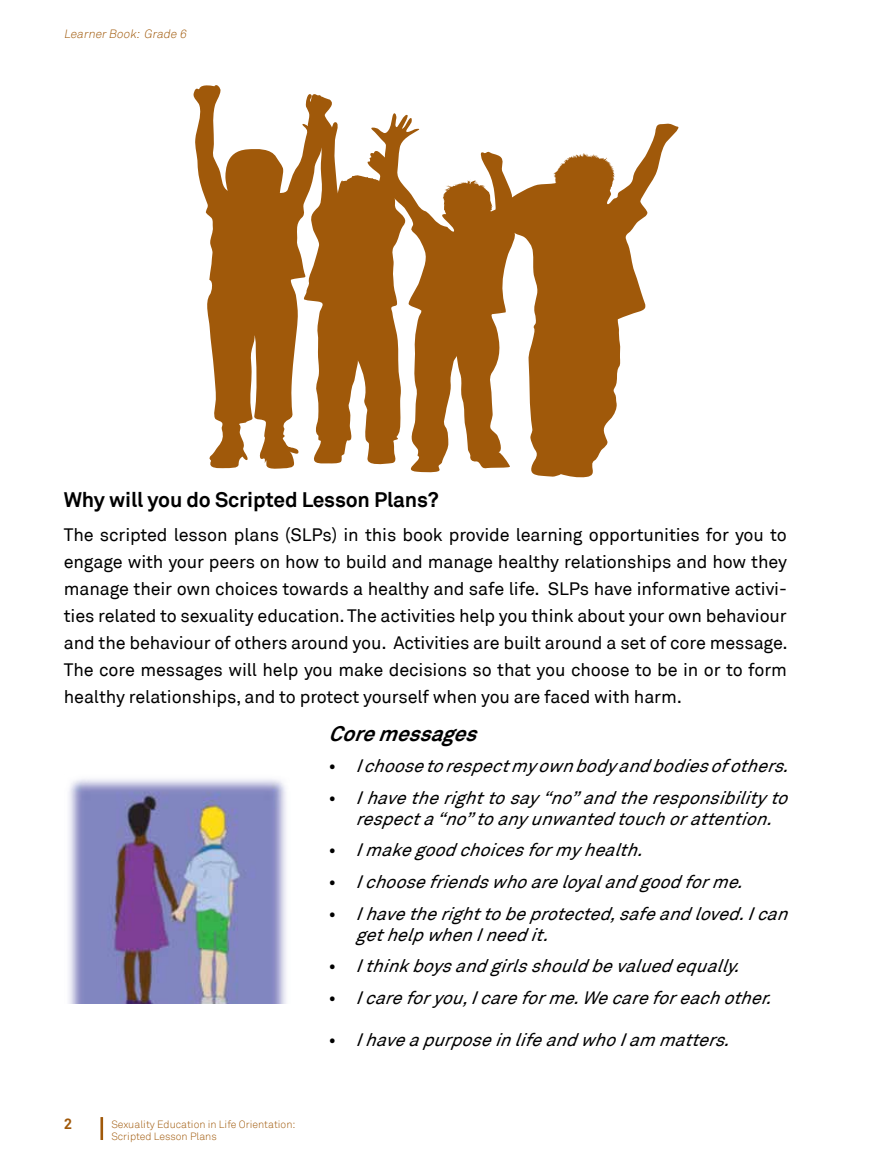
<style>
.page{position:relative;width:872px;height:1170px;background:#fff}
.page>*{position:absolute;margin:0;border:0;box-sizing:border-box;transform-origin:0 0}
.t1{font:700 21px "Akkurat";letter-spacing:-.01em;color:#000}
.t2{font:italic 700 21px "Akkurat";color:#000}
.t3{font:18px/27px "Akkurat";letter-spacing:-.01em;color:#000;text-align:justify}
.t4{font:italic 18px/21px "Akkurat";color:#000}
.t5{font:700 15px "Akkurat";color:#a0590a}
.t6{font:italic 300 12px "Akkurat";color:#a0590a}
.t7{font:300 10.5px/12.6px "Akkurat";color:#a0590a}
.s1{font-style:normal}
</style>
<div class="page">
<svg style="left:100px;top:1117px;width:4px;height:23px"></svg>
<img style="left:69px;top:779px;width:217px;height:224px">
<svg style="left:193px;top:85px;width:486px;height:393px;fill:#a0590a"></svg>
<p class="t6" style="left:64px;top:27px;width:126px">LearnerBook: Grade 6</p>
<p class="t1" style="left:64px;top:486px;width:376px">Why will you do Scripted Lesson Plans?</p>
<p class="t3" style="left:64px;top:521px;width:725px">The scripted lesson plans (SLPs) in this book provide learning opportunities for you to engage with your peers on how to build and manage healthy relationships and how they manage their own choices towards a healthy and safe life. SLPs have informative activi&shy;ties related to sexuality education. The activities help you think about your own behaviour and the behaviour of others around you. Activities are built around a set of core message.<br>The core messages will help you make decisions so that you choose to be in or to form healthy relationships, and to protect yourself when you are faced with harm.</p>
<p class="t5" style="left:64px;top:1114px;width:10px">2</p>
<p class="t7" style="left:111px;top:1117px;width:186px">Sexuality Education in Life Orientation:<br>Scripted Lesson Plans</p>
<p class="t2" style="left:328px;top:720px;width:159px">Coremessages</p>
<p class="t4" style="left:328px;top:756px;width:469px"><span class="s1">•</span> Ichoosetorespectmyownbodyandbodiesofothers.</p>
<p class="t4" style="left:355px;top:787px;width:441px;text-indent:-27px"><span class="s1">•</span> Ihavetherighttosay“no”andtheresponsibilityto respecta“no”toanyunwantedtouchorattention.</p>
<p class="t4" style="left:328px;top:840px;width:323px"><span class="s1">•</span> Imakegoodchoicesformyhealth.</p>
<p class="t4" style="left:328px;top:871px;width:423px"><span class="s1">•</span> Ichoosefriendswhoareloyalandgoodforme.</p>
<p class="t4" style="left:355px;top:903px;width:441px;text-indent:-27px"><span class="s1">•</span> Ihavetherighttobeprotected,safeandloved.Ican gethelpwhenIneedit.</p>
<p class="t4" style="left:328px;top:955px;width:420px"><span class="s1">•</span> Ithinkboysandgirlsshouldbevaluedequally.</p>
<p class="t4" style="left:328px;top:987px;width:452px"><span class="s1">•</span> Icareforyou,Icareforme.Wecareforeachother.</p>
<p class="t4" style="left:328px;top:1029px;width:410px"><span class="s1">•</span> IhaveapurposeinlifeandwhoIam matters.</p>
</div>
